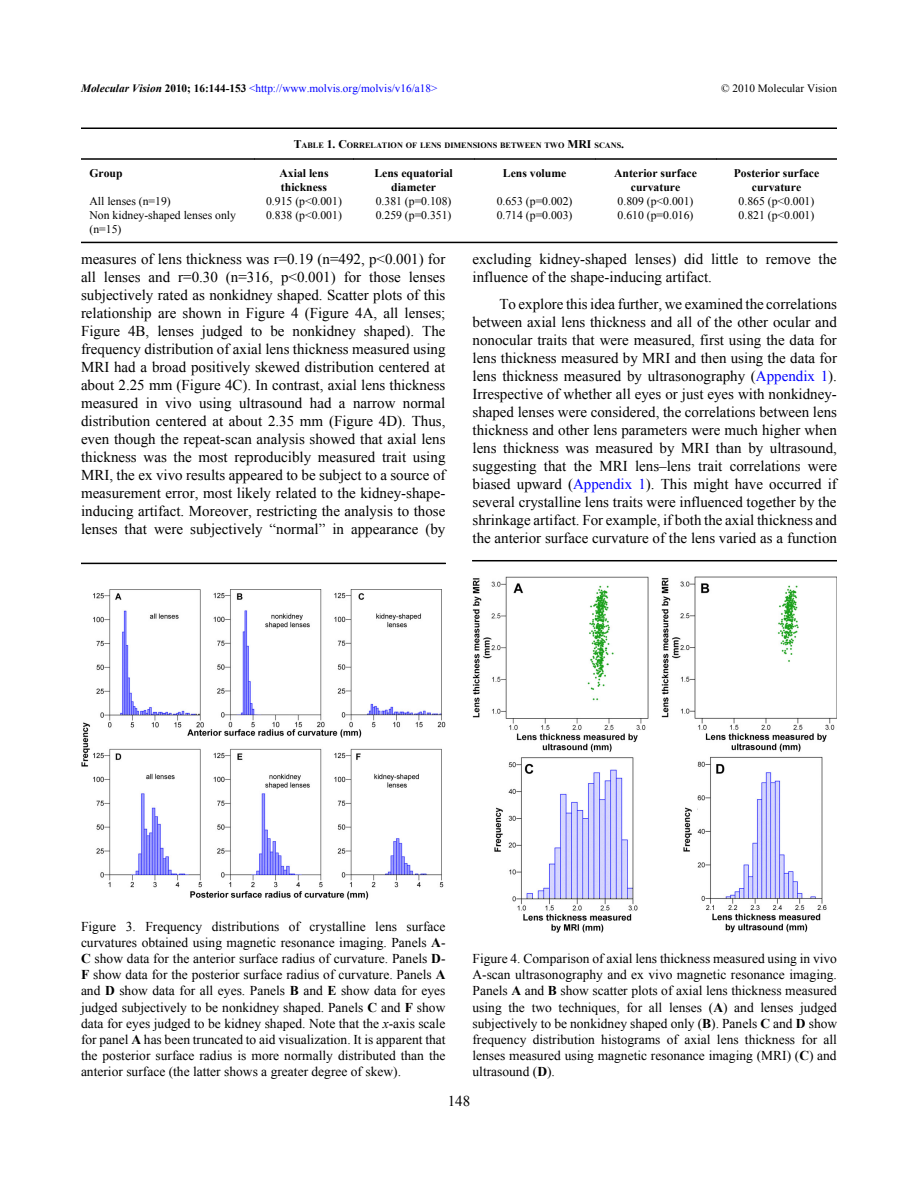
<style>
.page{position:relative;width:918px;height:1188px;background:#fff}
.page>*{position:absolute;margin:0;border:0;box-sizing:border-box;transform-origin:0 0}
.t1{font:15px/18px "Times New Roman";color:#000;text-align:justify}
.t2{font:13.5px/16.2px "Times New Roman";color:#000;text-align:justify}
.t3{font:11.7px/14.1px "Times New Roman";color:#000}
.t4{font:700 11.7px/14.1px "Times New Roman";color:#000;text-align:center}
.t5{font:11.25px "Times New Roman";color:#00f}
.t6{font:11.25px "Times New Roman";color:#000}
.t7{font:700 8.25px "Times New Roman";color:#000}
.s1{font-weight:700;font-style:italic;color:#000}
.s2{font-weight:700;color:#000}
.s3{font-size:11.7px}
.s4{color:#00f}
.s5{font-weight:700}
.s6{font-style:italic}
</style>
<div class="page">
<hr style="left:81px;top:563px;width:365px;height:1px;background:#000">
<img style="left:81px;top:590px;width:365px;height:310px">
<hr style="left:472px;top:560px;width:365px;height:1px;background:#000">
<img style="left:472px;top:576px;width:365px;height:357px">
<hr style="left:81px;top:158px;width:174px;height:2px;background:#000">
<hr style="left:255px;top:158px;width:98px;height:2px;background:#000">
<hr style="left:353px;top:158px;width:121px;height:2px;background:#000">
<hr style="left:474px;top:158px;width:121px;height:2px;background:#000">
<hr style="left:595px;top:158px;width:121px;height:2px;background:#000">
<hr style="left:716px;top:158px;width:121px;height:2px;background:#000">
<hr style="left:81px;top:128px;width:756px;height:1px;background:#000">
<hr style="left:81px;top:242px;width:756px;height:1px;background:#000">
<p class="t5" style="left:81px;top:82px;width:358px"><span class="s1">Molecular Vision</span> <span class="s2">2010; 16:144-153</span> &lt;http://www.molvis.org/molvis/v16/a18&gt;</p>
<p class="t6" style="left:721px;top:82px;width:117px">© 2010 Molecular Vision</p>
<p class="t7" style="left:294px;top:141px;width:332px"><span class="s3">T</span>ABLE <span class="s3">1. C</span>ORRELATION OF LENS DIMENSIONS BETWEEN TWO <span class="s3">MRI</span> SCANS<span class="s3">.</span></p>
<p class="t4" style="left:90px;top:166px;width:35px">Group</p>
<p class="t4" style="left:279px;top:166px;width:51px;text-align:left">Axial lens thickness</p>
<p class="t4" style="left:374px;top:166px;width:80px">Lens equatorial diameter</p>
<p class="t4" style="left:503px;top:166px;width:65px">Lens volume</p>
<p class="t4" style="left:614px;top:166px;width:84px">Anterior surface curvature</p>
<p class="t4" style="left:734px;top:166px;width:87px">Posterior surface curvature</p>
<p class="t3" style="left:90px;top:194px;width:83px">All lenses (n=19)</p>
<p class="t3" style="left:266px;top:194px;width:77px">0.915 (p&lt;0.001)</p>
<p class="t3" style="left:376px;top:194px;width:77px">0.381 (p=0.108)</p>
<p class="t3" style="left:497px;top:194px;width:77px">0.653 (p=0.002)</p>
<p class="t3" style="left:618px;top:194px;width:77px">0.809 (p&lt;0.001)</p>
<p class="t3" style="left:739px;top:194px;width:77px">0.865 (p&lt;0.001)</p>
<p class="t3" style="left:90px;top:208px;width:148px">Non kidney-shaped lenses only (n=15)</p>
<p class="t3" style="left:266px;top:208px;width:77px">0.838 (p&lt;0.001)</p>
<p class="t3" style="left:376px;top:208px;width:77px">0.259 (p=0.351)</p>
<p class="t3" style="left:497px;top:208px;width:77px">0.714 (p=0.003)</p>
<p class="t3" style="left:618px;top:208px;width:77px">0.610 (p=0.016)</p>
<p class="t3" style="left:739px;top:208px;width:77px">0.821 (p&lt;0.001)</p>
<p class="t1" style="left:81px;top:249px;width:366px">measures of lens thickness was r=0.19 (n=492, p&lt;0.001) for all lenses and r=0.30 (n=316, p&lt;0.001) for those lenses subjectively rated as nonkidney shaped. Scatter plots of this relationship are shown in Figure 4 (Figure 4A, all lenses; Figure 4B, lenses judged to be nonkidney shaped). The frequency distribution of axial lens thickness measured using MRI had a broad positively skewed distribution centered at about 2.25 mm (Figure 4C). In contrast, axial lens thickness measured in vivo using ultrasound had a narrow normal distribution centered at about 2.35 mm (Figure 4D). Thus, even though the repeat-scan analysis showed that axial lens thickness was the most reproducibly measured trait using MRI, the ex vivo results appeared to be subject to a source of measurement error, most likely related to the kidney-shape&shy;inducing artifact. Moreover, restricting the analysis to those lenses that were subjectively “normal” in appearance (by</p>
<p class="t1" style="left:472px;top:249px;width:366px">excluding kidney-shaped lenses) did little to remove the influence of the shape-inducing artifact.</p>
<p class="t1" style="left:472px;top:294px;width:366px;text-indent:27px">To explore this idea further, we examined the correlations between axial lens thickness and all of the other ocular and nonocular traits that were measured, first using the data for lens thickness measured by MRI and then using the data for lens thickness measured by ultrasonography (<span class="s4">Appendix 1</span>).<br>Irrespective of whether all eyes or just eyes with nonkidney&shy;shaped lenses were considered, the correlations between lens thickness and other lens parameters were much higher when lens thickness was measured by MRI than by ultrasound, suggesting that the MRI lens–lens trait correlations were biased upward (<span class="s4">Appendix 1</span>). This might have occurred if several crystalline lens traits were influenced together by the shrinkage artifact. For example, if both the axial thickness and the anterior surface curvature of the lens varied as a function</p>
<p class="t2" style="left:81px;top:918px;width:366px">Figure 3. Frequency distributions of crystalline lens surface curvatures obtained using magnetic resonance imaging. Panels <span class="s5">A</span>-<span class="s5">C</span> show data for the anterior surface radius of curvature. Panels <span class="s5">D</span>-<span class="s5">F</span> show data for the posterior surface radius of curvature. Panels <span class="s5">A </span>and <span class="s5">D</span> show data for all eyes. Panels <span class="s5">B</span> and <span class="s5">E</span> show data for eyes judged subjectively to be nonkidney shaped. Panels <span class="s5">C</span> and <span class="s5">F</span> show data for eyes judged to be kidney shaped. Note that the <span class="s6">x</span>-axis scale for panel <span class="s5">A</span> has been truncated to aid visualization. It is apparent that the posterior surface radius is more normally distributed than the anterior surface (the latter shows a greater degree of skew).</p>
<p class="t2" style="left:472px;top:950px;width:366px">Figure 4. Comparison of axial lens thickness measured using in vivo A-scan ultrasonography and ex vivo magnetic resonance imaging.<br>Panels <span class="s5">A</span> and <span class="s5">B</span> show scatter plots of axial lens thickness measured using the two techniques, for all lenses (<span class="s5">A</span>) and lenses judged subjectively to be nonkidney shaped only (<span class="s5">B</span>). Panels <span class="s5">C</span> and <span class="s5">D</span> show frequency distribution histograms of axial lens thickness for all lenses measured using magnetic resonance imaging (MRI) (<span class="s5">C</span>) and ultrasound (<span class="s5">D</span>).</p>
<p class="t1" style="left:448px;top:1092px;width:24px">148</p>
</div>
